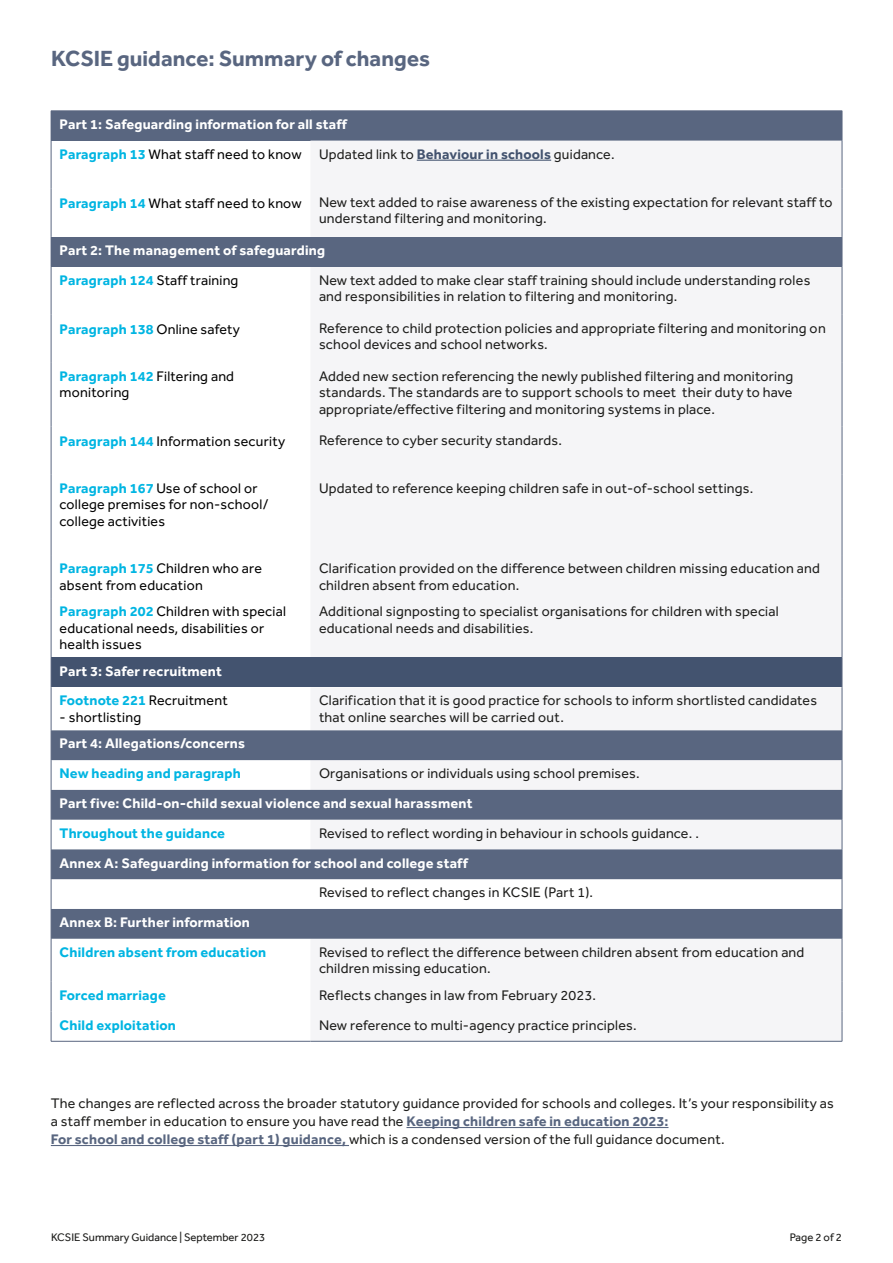
<style>
.page{position:relative;width:893px;height:1263px;background:#fff}
.page>*{position:absolute;margin:0;border:0;box-sizing:border-box;transform-origin:0 0}
.t1{font:700 22.5px "Effra CC";color:#596680}
.t2{font:14.25px/16.5px "Effra CC";letter-spacing:.015em;color:#1c1c1a}
.t3{font:700 14.25px/29.7px "Effra CC";letter-spacing:.015em;color:#fff}
.t4{font:14.25px/16.5px "Effra CC";letter-spacing:.015em;color:#000}
.t5{font:700 14.25px "Effra CC";letter-spacing:.015em;color:#00b5e2}
.t6{font:11.25px "Effra";color:#1c1c1a}
.s1{color:#00b5e2}
.s2{font-weight:400;color:#000}
.s3{font-weight:400;color:#1c1c1a}
.s4{color:#43536f}
.s5{font-weight:700;color:#00b5e2}
.s6{color:#000}
.s7{font-weight:700;color:#596680}
</style>
<div class="page">
<div style="left:51px;top:111px;width:791px;height:30px;background:#596680"></div>
<div style="left:51px;top:237px;width:791px;height:30px;background:#596680"></div>
<div style="left:51px;top:657px;width:791px;height:30px;background:#43536f"></div>
<svg style="left:52px;top:730px;width:790px;height:209px;fill:#596680"></svg>
<hr style="left:842px;top:111px;width:1px;height:30px;background:#596680">
<hr style="left:51px;top:141px;width:1px;height:48px;background:#596680">
<hr style="left:842px;top:141px;width:1px;height:48px;background:#596680">
<hr style="left:51px;top:189px;width:1px;height:48px;background:#596680">
<hr style="left:842px;top:189px;width:1px;height:48px;background:#596680">
<hr style="left:842px;top:237px;width:1px;height:30px;background:#596680">
<hr style="left:51px;top:267px;width:1px;height:48px;background:#596680">
<hr style="left:842px;top:267px;width:1px;height:48px;background:#596680">
<hr style="left:51px;top:315px;width:1px;height:48px;background:#596680">
<hr style="left:842px;top:315px;width:1px;height:48px;background:#596680">
<hr style="left:51px;top:363px;width:1px;height:64px;background:#596680">
<hr style="left:842px;top:363px;width:1px;height:64px;background:#596680">
<hr style="left:51px;top:427px;width:1px;height:48px;background:#596680">
<hr style="left:842px;top:427px;width:1px;height:48px;background:#596680">
<hr style="left:51px;top:475px;width:1px;height:80px;background:#596680">
<hr style="left:842px;top:475px;width:1px;height:80px;background:#596680">
<hr style="left:51px;top:555px;width:1px;height:43px;background:#596680">
<hr style="left:842px;top:555px;width:1px;height:43px;background:#596680">
<hr style="left:51px;top:598px;width:1px;height:59px;background:#596680">
<hr style="left:842px;top:598px;width:1px;height:59px;background:#596680">
<hr style="left:51px;top:657px;width:1px;height:30px;background:#596680">
<hr style="left:842px;top:657px;width:1px;height:30px;background:#596680">
<hr style="left:51px;top:687px;width:1px;height:43px;background:#596680">
<hr style="left:842px;top:687px;width:1px;height:43px;background:#596680">
<hr style="left:51px;top:730px;width:1px;height:30px;background:#596680">
<hr style="left:842px;top:730px;width:1px;height:30px;background:#596680">
<hr style="left:51px;top:760px;width:1px;height:30px;background:#596680">
<hr style="left:842px;top:760px;width:1px;height:30px;background:#596680">
<hr style="left:51px;top:790px;width:1px;height:30px;background:#596680">
<hr style="left:842px;top:790px;width:1px;height:30px;background:#596680">
<svg style="left:51px;top:820px;width:1px;height:29px"></svg>
<svg style="left:842px;top:820px;width:1px;height:29px"></svg>
<hr style="left:51px;top:849px;width:1px;height:30px;background:#596680">
<hr style="left:842px;top:849px;width:1px;height:30px;background:#596680">
<hr style="left:51px;top:879px;width:1px;height:30px;background:#596680">
<hr style="left:842px;top:879px;width:1px;height:30px;background:#596680">
<hr style="left:51px;top:909px;width:1px;height:30px;background:#596680">
<hr style="left:842px;top:909px;width:1px;height:30px;background:#596680">
<hr style="left:51px;top:939px;width:1px;height:43px;background:#596680">
<hr style="left:842px;top:939px;width:1px;height:43px;background:#596680">
<svg style="left:51px;top:982px;width:1px;height:29px"></svg>
<svg style="left:842px;top:982px;width:1px;height:29px"></svg>
<hr style="left:51px;top:1011px;width:1px;height:30px;background:#596680">
<hr style="left:842px;top:1011px;width:1px;height:30px;background:#596680">
<hr style="left:51px;top:1041px;width:259px;height:1px;background:#596680">
<hr style="left:310px;top:1041px;width:532px;height:1px;background:#596680">
<hr style="left:417px;top:160px;width:134px;height:1px;background:#43536f">
<hr style="left:406px;top:1127px;width:262px;height:1px;background:#596680">
<hr style="left:51px;top:1145px;width:298px;height:1px;background:#596680">
<h1 class="t1" style="left:51px;top:44px;width:381px">KCSIE guidance: Summary of changes</h1>
<p class="t3" style="left:60px;top:110px;width:557px">Part 1: Safeguarding information for all staff<br><span class="s1">Paragraph 13</span> <span class="s2">What staff need to know</span> <span class="s3">Updated link to</span> <span class="s4">Behaviour in schools</span> <span class="s3">guidance.</span></p>
<p class="t2" style="left:319px;top:195px;width:515px;text-indent:-259px"><span class="s5">Paragraph 14</span> <span class="s6">What staff need to know</span> New text added to raise awareness of the existing expectation for relevant staff to understand filtering and monitoring.</p>
<p class="t3" style="left:60px;top:236px;width:267px;line-height:30.6px">Part 2: The management of safeguarding<br><span class="s1">Paragraph 124</span> <span class="s2">Staff training</span></p>
<p class="t2" style="left:319px;top:273px;width:493px">New text added to make clear staff training should include understanding roles and responsibilities in relation to filtering and monitoring.</p>
<p class="t5" style="left:60px;top:319px;width:182px">Paragraph 138 <span class="s2">Online safety</span></p>
<p class="t2" style="left:319px;top:321px;width:508px">Reference to child protection policies and appropriate filtering and monitoring on school devices and school networks.</p>
<p class="t4" style="left:60px;top:369px;width:176px"><span class="s5">Paragraph 142</span> Filtering and monitoring</p>
<p class="t2" style="left:319px;top:369px;width:476px;text-align:justify">Added new section referencing the newly published filtering and monitoring standards. The standards are to support schools to meet their duty to have appropriate/effective filtering and monitoring systems in place.</p>
<p class="t4" style="left:60px;top:434px;width:227px"><span class="s5">Paragraph 144</span> Information security</p>
<p class="t2" style="left:319px;top:433px;width:244px">Reference to cyber security standards.</p>
<p class="t4" style="left:60px;top:481px;width:210px"><span class="s5">Paragraph 167</span> Use of school or college premises for non-school/ college activities</p>
<p class="t2" style="left:319px;top:481px;width:436px">Updated to reference keeping children safe in out-of-school settings.</p>
<p class="t4" style="left:60px;top:561px;width:204px"><span class="s5">Paragraph 175</span> Children who are absent from education</p>
<p class="t2" style="left:319px;top:561px;width:502px">Clarification provided on the difference between children missing education and children absent from education.</p>
<p class="t4" style="left:60px;top:605px;width:228px"><span class="s5">Paragraph 202</span> Children with special educational needs, disabilities or health issues</p>
<p class="t2" style="left:319px;top:605px;width:461px">Additional signposting to specialist organisations for children with special educational needs and disabilities.</p>
<p class="t3" style="left:60px;top:657px;width:170px">Part 3: Safer recruitment<br><span class="s1">Footnote 221</span> <span class="s2">Recruitment</span></p>
<p class="t4" style="left:60px;top:710px;width:83px">- shortlisting</p>
<p class="t2" style="left:319px;top:694px;width:500px">Clarification that it is good practice for schools to inform shortlisted candidates that online searches will be carried out.</p>
<p class="t3" style="left:60px;top:730px;width:187px">Part 4: Allegations/concerns</p>
<p class="t5" style="left:60px;top:764px;width:183px">New heading and paragraph</p>
<p class="t2" style="left:319px;top:767px;width:322px">Organisations or individuals using school premises.</p>
<p class="t3" style="left:60px;top:789px;width:414px">Part five: Child-on-child sexual violence and sexual harassment</p>
<p class="t5" style="left:60px;top:824px;width:167px">Throughout the guidance</p>
<p class="t2" style="left:319px;top:826px;width:381px">Revised to reflect wording in behaviour in schools guidance. .</p>
<p class="t3" style="left:60px;top:849px;width:410px">Annex A: Safeguarding information for school and college staff</p>
<p class="t2" style="left:319px;top:886px;width:276px">Revised to reflect changes in KCSIE (Part 1).</p>
<p class="t3" style="left:60px;top:908px;width:192px">Annex B: Further information</p>
<p class="t5" style="left:60px;top:943px;width:208px">Children absent from education</p>
<p class="t2" style="left:319px;top:945px;width:487px">Revised to reflect the difference between children absent from education and children missing education.</p>
<p class="t5" style="left:60px;top:986px;width:108px">Forced marriage</p>
<p class="t2" style="left:319px;top:988px;width:278px">Reflects changes in law from February 2023.</p>
<p class="t5" style="left:60px;top:1015px;width:118px">Child exploitation</p>
<p class="t2" style="left:319px;top:1018px;width:319px">New reference to multi-agency practice principles.</p>
<p class="t2" style="left:51px;top:1096px;width:785px;line-height:18px">The changes are reflected across the broader statutory guidance provided for schools and colleges. It’s your responsibility as a staff member in education to ensure you have read the <span class="s7">Keeping children safe in education 2023:<br>For school and college staff (part 1) guidance,</span> which is a condensed version of the full guidance document.</p>
<p class="t6" style="left:51px;top:1230px;width:216px">KCSIE Summary Guidance | September 2023</p>
<p class="t6" style="left:790px;top:1230px;width:54px">Page 2 of 2</p>
</div>
